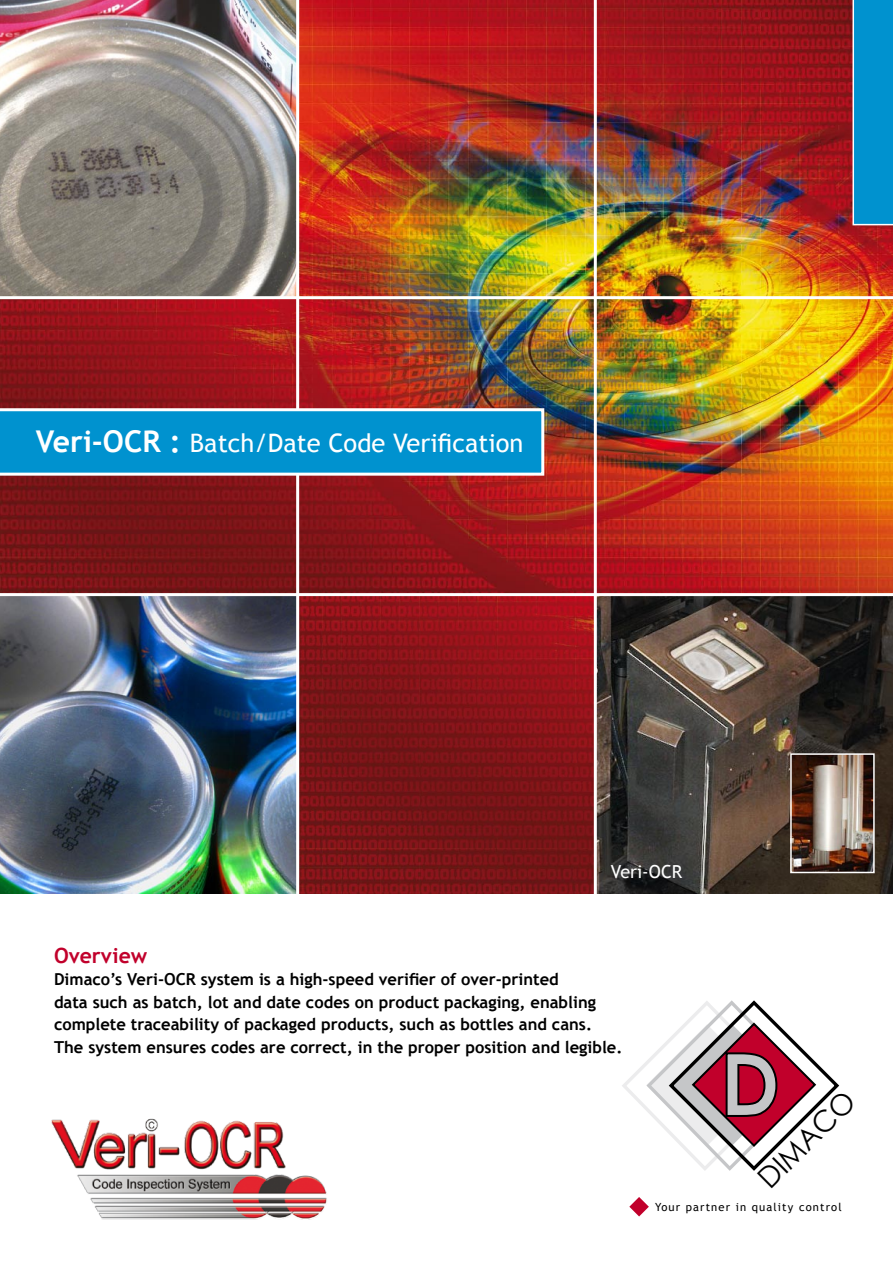
<style>
.page{position:relative;width:893px;height:1263px;background:#fff}
.page>*{position:absolute;margin:0;border:0;box-sizing:border-box;transform-origin:0 0}
.t1{font:29.25px "Century Gothic";color:#000}
.t2{font:25.5px "Trebuchet MS";color:#fff}
.t3{font:700 21px "Trebuchet MS";color:#c1002b}
.t4{font:18px "Trebuchet MS";color:#fff}
.t5{font:700 16.5px/22.5px "Trebuchet MS";color:#000}
.t6{font:11.25px "Trebuchet MS";letter-spacing:.1em;color:#000}
.s1{font-weight:700;font-size:30px}
</style>
<div class="page">
<img style="left:51px;top:1118px;width:276px;height:102px">
<img style="left:0;top:0;width:893px;height:893px">
<img style="left:0;top:0;width:296px;height:296px">
<hr style="left:0;top:593px;width:893px;height:3px;background:#fff">
<hr style="left:0;top:296px;width:893px;height:3px;background:#fff">
<hr style="left:296px;top:0;width:3px;height:904px;background:#fff">
<hr style="left:594px;top:0;width:3px;height:915px;background:#fff">
<svg style="left:0;top:408px;width:544px;height:68px"></svg>
<svg style="left:852px;top:0;width:41px;height:225px"></svg>
<svg style="left:622px;top:1000px;width:218px;height:171px"></svg>
<svg style="left:629px;top:1197px;width:20px;height:19px"></svg>
<img style="left:793px;top:756px;width:79px;height:114px">
<div style="left:790px;top:753px;width:85px;height:120px;border:2px solid #fff"></div>
<h2 class="t2" style="left:36px;top:428px;width:489px"><span class="s1">Veri-OCR :</span> Batch/Date Code Verification</h2>
<p class="t4" style="left:611px;top:861px;width:73px">Veri-OCR</p>
<p class="t3" style="left:54px;top:942px;width:95px">Overview</p>
<p class="t5" style="left:54px;top:968px;width:570px">Dimaco’s Veri-OCR system is a high-speed verifier of over-printed<br>data such as batch, lot and date codes on product packaging, enabling complete traceability of packaged products, such as bottles and cans.<br>The system ensures codes are correct, in the proper position and legible.</p>
<h1 class="t1" style="left:750px;top:1170px;width:125px;rotate:-45deg">DIMACO</h1>
<p class="t6" style="left:655px;top:1201px;width:188px">Your partner in quality control</p>
</div>
